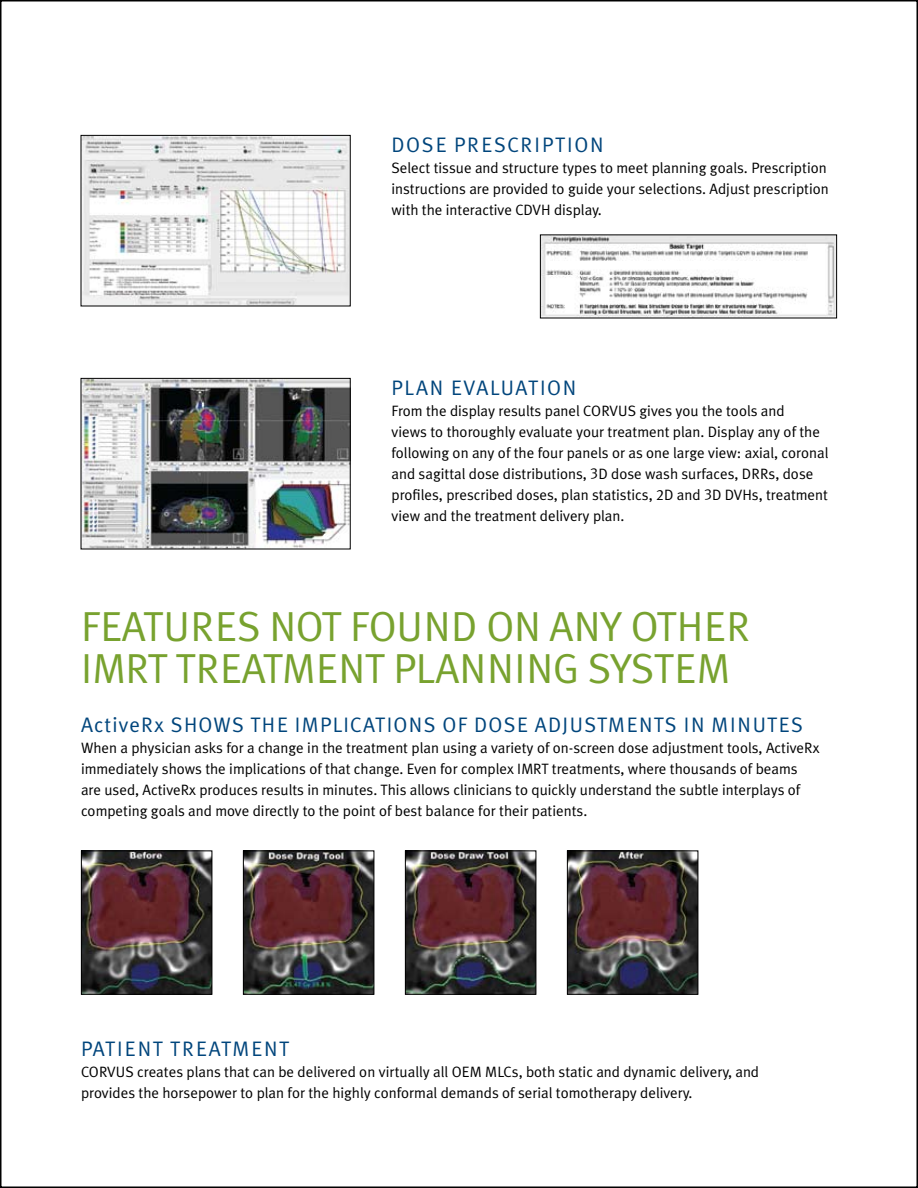
<style>
.page{position:relative;width:918px;height:1188px;background:#fff}
.page>*{position:absolute;margin:0;border:0;box-sizing:border-box;transform-origin:0 0}
.t1{font:42px/42px "Meta Plus Normal";letter-spacing:-.005em;color:#78a22f}
.t2{font:21px "Meta Plus Normal";letter-spacing:.07em;color:#00457c}
.t3{font:15px/21px "Meta Plus Normal";color:#000}
.s1{font-family:"Meta Plus Normal Caps"}
</style>
<div class="page">
<img style="left:83px;top:380px;width:266px;height:167px">
<div style="left:81px;top:378px;width:270px;height:171px;border:1px solid #000"></div>
<img style="left:83px;top:137px;width:266px;height:167px">
<div style="left:81px;top:135px;width:270px;height:171px;border:1px solid #000"></div>
<img style="left:542px;top:236px;width:293px;height:80px">
<img style="left:83px;top:852px;width:127px;height:141px">
<div style="left:81px;top:850px;width:131px;height:145px;border:1px solid #000"></div>
<img style="left:245px;top:852px;width:127px;height:141px">
<div style="left:243px;top:850px;width:131px;height:145px;border:1px solid #000"></div>
<img style="left:407px;top:852px;width:127px;height:141px">
<div style="left:405px;top:850px;width:131px;height:145px;border:1px solid #000"></div>
<img style="left:569px;top:852px;width:127px;height:141px">
<div style="left:567px;top:850px;width:131px;height:145px;border:1px solid #000"></div>
<h2 class="t2" style="left:392px;top:132px;width:213px">DOSE PRESCRIPTION</h2>
<p class="t3" style="left:392px;top:157px;width:439px">Select tissue and structure types to meet planning goals. Prescription instructions are provided to guide your selections. Adjust prescription with the interactive CDVH display.</p>
<h2 class="t2" style="left:392px;top:375px;width:186px">PLAN EVALUATION</h2>
<p class="t3" style="left:392px;top:400px;width:439px">From the display results panel CORVUS gives you the tools and<br>views to thoroughly evaluate your treatment plan. Display any of the following on any of the four panels or as one large view: axial, coronal and sagittal dose distributions, 3D dose wash surfaces, DRRs, dose profiles, prescribed doses, plan statistics, <span class="s1">2</span>D and 3D DVHs, treatment view and the treatment delivery plan.</p>
<h1 class="t1" style="left:81px;top:605px;width:671px">FEATURES NOT FOUND ON ANY OTHER<br>IMRT TREATMENT PLANNING SYSTEM</h1>
<h2 class="t2" style="left:81px;top:713px;width:724px">ActiveRx SHOWS THE IMPLICATIONS OF DOSE ADJUSTMENTS IN MINUTES</h2>
<p class="t3" style="left:81px;top:737px;width:740px">When a physician asks for a change in the treatment plan using a variety of on-screen dose adjustment tools, ActiveRx immediately shows the implications of that change. Even for complex IMRT treatments, where thousands of beams are used, ActiveRx produces results in minutes. This allows clinicians to quickly understand the subtle interplays of competing goals and move directly to the point of best balance for their patients.</p>
<h2 class="t2" style="left:81px;top:1037px;width:210px">PATIENT TREATMENT</h2>
<p class="t3" style="left:81px;top:1061px;width:680px">CORVUS creates plans that can be delivered on virtually all OEM MLCs, both static and dynamic delivery, and provides the horsepower to plan for the highly conformal demands of serial tomotherapy delivery.</p>
</div>
